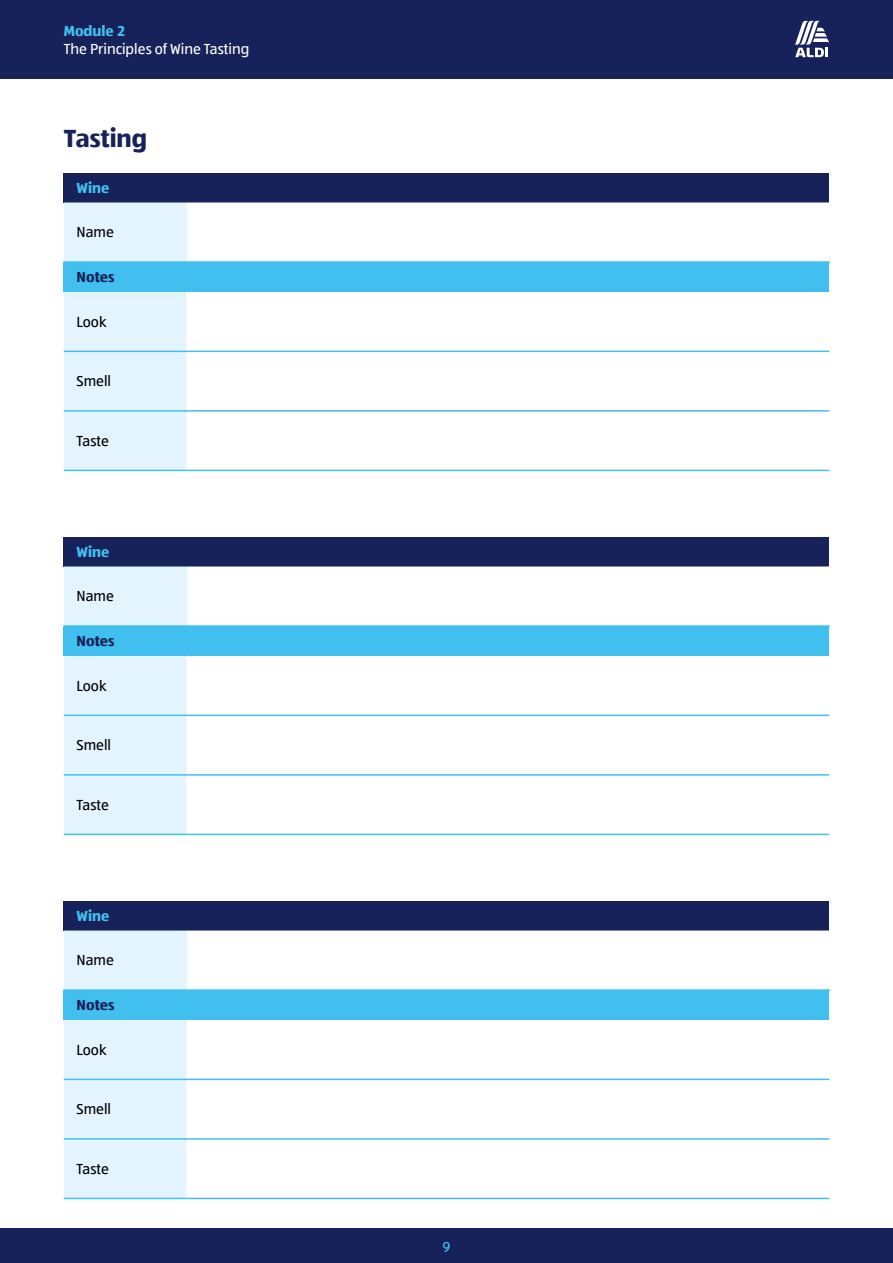
<style>
.page{position:relative;width:893px;height:1263px;background:#fff}
.page>*{position:absolute;margin:0;border:0;box-sizing:border-box;transform-origin:0 0}
.t1{font:700 25.5px "ALDISUED Office";color:#162259}
.t2{font:15px "ALDISUED Office";color:#000}
.t3{font:15px "ALDISUED Office";color:#fff}
.t4{font:700 15px "ALDISUED Office";color:#41c0f0}
.t5{font:700 15px "ALDISUED Office";color:#162259}
.t6{font:15px "ALDISUED Office";color:#41c0f0}
</style>
<div class="page">
<div style="left:0;top:0;width:893px;height:79px;background:#162259"></div>
<div style="left:0;top:1229px;width:893px;height:34px;background:#162259"></div>
<svg style="left:795px;top:21px;width:34px;height:36px"></svg>
<div style="left:64px;top:901px;width:765px;height:29px;background:#162259"></div>
<div style="left:64px;top:930px;width:123px;height:268px;background:#e4f4fe"></div>
<svg style="left:187px;top:930px;width:642px;height:268px"></svg>
<div style="left:64px;top:990px;width:765px;height:30px;background:#41c0f0"></div>
<hr style="left:828px;top:930px;width:2px;height:59px;background:#fff">
<hr style="left:186px;top:1020px;width:2px;height:59px;background:#fff">
<hr style="left:186px;top:1080px;width:2px;height:58px;background:#fff">
<hr style="left:186px;top:1140px;width:2px;height:58px;background:#fff">
<hr style="left:64px;top:989px;width:123px;height:2px;background:#41c0f0">
<hr style="left:187px;top:989px;width:643px;height:2px;background:#41c0f0">
<hr style="left:64px;top:1079px;width:123px;height:1px;background:#41c0f0">
<hr style="left:187px;top:1079px;width:642px;height:1px;background:#41c0f0">
<hr style="left:64px;top:1138px;width:123px;height:2px;background:#41c0f0">
<hr style="left:187px;top:1138px;width:642px;height:2px;background:#41c0f0">
<hr style="left:64px;top:1198px;width:123px;height:1px;background:#41c0f0">
<hr style="left:187px;top:1198px;width:642px;height:1px;background:#41c0f0">
<div style="left:64px;top:537px;width:765px;height:29px;background:#162259"></div>
<div style="left:64px;top:566px;width:123px;height:268px;background:#e4f4fe"></div>
<svg style="left:187px;top:566px;width:642px;height:268px"></svg>
<div style="left:64px;top:626px;width:765px;height:30px;background:#41c0f0"></div>
<hr style="left:828px;top:566px;width:2px;height:59px;background:#fff">
<hr style="left:186px;top:656px;width:2px;height:59px;background:#fff">
<hr style="left:186px;top:716px;width:2px;height:58px;background:#fff">
<hr style="left:186px;top:776px;width:2px;height:58px;background:#fff">
<hr style="left:64px;top:625px;width:123px;height:2px;background:#41c0f0">
<hr style="left:187px;top:625px;width:643px;height:2px;background:#41c0f0">
<hr style="left:64px;top:715px;width:123px;height:1px;background:#41c0f0">
<hr style="left:187px;top:715px;width:642px;height:1px;background:#41c0f0">
<hr style="left:64px;top:774px;width:123px;height:2px;background:#41c0f0">
<hr style="left:187px;top:774px;width:642px;height:2px;background:#41c0f0">
<hr style="left:64px;top:834px;width:123px;height:1px;background:#41c0f0">
<hr style="left:187px;top:834px;width:642px;height:1px;background:#41c0f0">
<div style="left:64px;top:173px;width:765px;height:29px;background:#162259"></div>
<div style="left:64px;top:202px;width:123px;height:268px;background:#e4f4fe"></div>
<svg style="left:187px;top:202px;width:642px;height:268px"></svg>
<div style="left:64px;top:262px;width:765px;height:30px;background:#41c0f0"></div>
<hr style="left:828px;top:202px;width:2px;height:59px;background:#fff">
<hr style="left:186px;top:292px;width:2px;height:59px;background:#fff">
<hr style="left:186px;top:352px;width:2px;height:58px;background:#fff">
<hr style="left:186px;top:412px;width:2px;height:58px;background:#fff">
<hr style="left:64px;top:261px;width:123px;height:2px;background:#41c0f0">
<hr style="left:187px;top:261px;width:643px;height:2px;background:#41c0f0">
<hr style="left:64px;top:351px;width:123px;height:1px;background:#41c0f0">
<hr style="left:187px;top:351px;width:642px;height:1px;background:#41c0f0">
<hr style="left:64px;top:410px;width:123px;height:2px;background:#41c0f0">
<hr style="left:187px;top:410px;width:642px;height:2px;background:#41c0f0">
<hr style="left:64px;top:470px;width:123px;height:1px;background:#41c0f0">
<hr style="left:187px;top:470px;width:642px;height:1px;background:#41c0f0">
<p class="t4" style="left:64px;top:21px;width:63px">Module 2</p>
<p class="t3" style="left:64px;top:39px;width:187px">The Principles of Wine Tasting</p>
<h1 class="t1" style="left:64px;top:121px;width:85px">Tasting</h1>
<p class="t4" style="left:77px;top:178px;width:34px">Wine</p>
<p class="t2" style="left:77px;top:223px;width:39px">Name</p>
<p class="t5" style="left:77px;top:267px;width:39px">Notes</p>
<p class="t2" style="left:77px;top:312px;width:32px">Look</p>
<p class="t2" style="left:77px;top:371px;width:36px">Smell</p>
<p class="t2" style="left:77px;top:431px;width:34px">Taste</p>
<p class="t4" style="left:77px;top:542px;width:34px">Wine</p>
<p class="t2" style="left:77px;top:587px;width:39px">Name</p>
<p class="t5" style="left:77px;top:631px;width:39px">Notes</p>
<p class="t2" style="left:77px;top:676px;width:32px">Look</p>
<p class="t2" style="left:77px;top:735px;width:36px">Smell</p>
<p class="t2" style="left:77px;top:795px;width:34px">Taste</p>
<p class="t4" style="left:77px;top:905px;width:34px">Wine</p>
<p class="t2" style="left:77px;top:951px;width:39px">Name</p>
<p class="t5" style="left:77px;top:995px;width:39px">Notes</p>
<p class="t2" style="left:77px;top:1040px;width:32px">Look</p>
<p class="t2" style="left:77px;top:1099px;width:36px">Smell</p>
<p class="t2" style="left:77px;top:1159px;width:34px">Taste</p>
<p class="t6" style="left:442px;top:1237px;width:10px">9</p>
</div>
